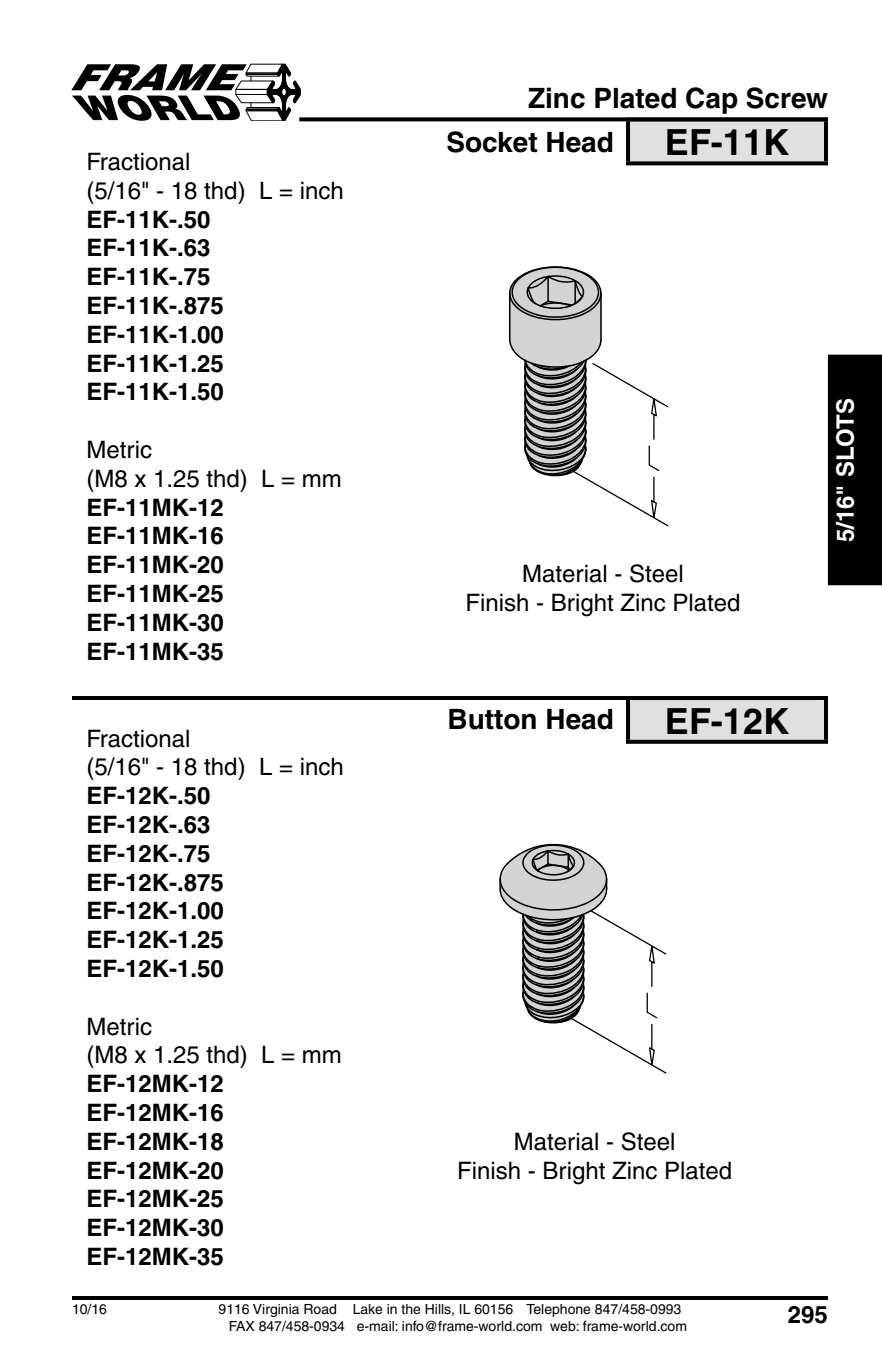
<style>
.page{position:relative;width:882px;height:1368px;background:#fff}
.page>*{position:absolute;margin:0;border:0;box-sizing:border-box;transform-origin:0 0}
.t1{font:700 36px "Helvetica";color:#000}
.t2{font:700 28px/43.6px "Helvetica";color:#000}
.t3{font:700 24px/28.8px "Helvetica";color:#000}
.t4{font:24px/28.8px "Helvetica";color:#000}
.t5{font:700 24px "Helvetica";color:#fff}
.t6{font:14px/16.8px "Helvetica";color:#000}
</style>
<div class="page">
<svg style="left:301px;top:117px;width:527px;height:4px;background:#1d1d1d"></svg>
<hr style="left:72px;top:1296px;width:756px;height:4px;background:#000">
<svg style="left:71px;top:63px;width:230px;height:58px"></svg>
<svg style="left:499px;top:843px;width:168px;height:231px"></svg>
<svg style="left:509px;top:266px;width:160px;height:261px"></svg>
<div style="left:628px;top:120px;width:198px;height:43px;background:#e0e0e0"></div>
<svg style="left:626px;top:118px;width:202px;height:4px"></svg>
<hr style="left:626px;top:122px;width:4px;height:39px;background:#000">
<hr style="left:824px;top:122px;width:4px;height:39px;background:#000">
<svg style="left:626px;top:161px;width:202px;height:4px"></svg>
<div style="left:628px;top:698px;width:198px;height:44px;background:#e0e0e0"></div>
<hr style="left:626px;top:696px;width:202px;height:4px;background:#000">
<hr style="left:626px;top:700px;width:4px;height:40px;background:#000">
<hr style="left:824px;top:700px;width:4px;height:40px;background:#000">
<svg style="left:626px;top:740px;width:202px;height:4px"></svg>
<hr style="left:72px;top:696px;width:748px;height:4px;background:#000">
<div style="left:828px;top:355px;width:54px;height:230px;background:#000"></div>
<p class="t4" style="left:86px;top:150px;width:259px">Fractional<br>(5/16" - 18 thd) L = inch</p>
<p class="t3" style="left:86px;top:207px;width:139px">EF-11K-.50<br>EF-11K-.63<br>EF-11K-.75<br>EF-11K-.875<br>EF-11K-1.00<br>EF-11K-1.25<br>EF-11K-1.50</p>
<p class="t4" style="left:86px;top:438px;width:257px">Metric<br>(M8 x 1.25 thd) L = mm</p>
<p class="t3" style="left:86px;top:495px;width:139px;text-align:justify">EF-11MK-12<br>EF-11MK-16<br>EF-11MK-20<br>EF-11MK-25<br>EF-11MK-30<br>EF-11MK-35</p>
<p class="t2" style="left:447px;top:79px;width:383px;text-indent:82px">Zinc Plated Cap Screw<br>Socket Head</p>
<h1 class="t1" style="left:665px;top:130px;width:126px">EF-11K</h1>
<p class="t4" style="left:465px;top:561px;width:277px;text-align:center">Material - Steel<br>Finish - Bright Zinc Plated</p>
<p class="t5" style="left:836px;top:542px;width:145px;rotate:-90deg">5/16" SLOTS</p>
<p class="t4" style="left:86px;top:726px;width:259px">Fractional<br>(5/16" - 18 thd) L = inch</p>
<p class="t3" style="left:86px;top:784px;width:139px">EF-12K-.50<br>EF-12K-.63<br>EF-12K-.75<br>EF-12K-.875<br>EF-12K-1.00<br>EF-12K-1.25<br>EF-12K-1.50</p>
<p class="t4" style="left:86px;top:1014px;width:257px">Metric<br>(M8 x 1.25 thd) L = mm</p>
<p class="t3" style="left:86px;top:1072px;width:139px;text-align:justify">EF-12MK-12<br>EF-12MK-16<br>EF-12MK-18<br>EF-12MK-20<br>EF-12MK-25<br>EF-12MK-30<br>EF-12MK-35</p>
<p class="t2" style="left:448px;top:701px;width:168px">Button Head</p>
<h1 class="t1" style="left:665px;top:708px;width:126px">EF-12K</h1>
<p class="t4" style="left:457px;top:1129px;width:277px;text-align:center">Material - Steel<br>Finish - Bright Zinc Plated</p>
<p class="t6" style="left:72px;top:1302px;width:37px">10/16</p>
<p class="t6" style="left:229px;top:1302px;width:460px;text-indent:-10px">9116 Virginia Road Lake in the Hills, IL 60156 Telephone 847/458-0993<br>FAX 847/458-0934 e-mail: info@frame-world.com web: frame-world.com</p>
<p class="t3" style="left:788px;top:1302px;width:42px">295</p>
</div>
